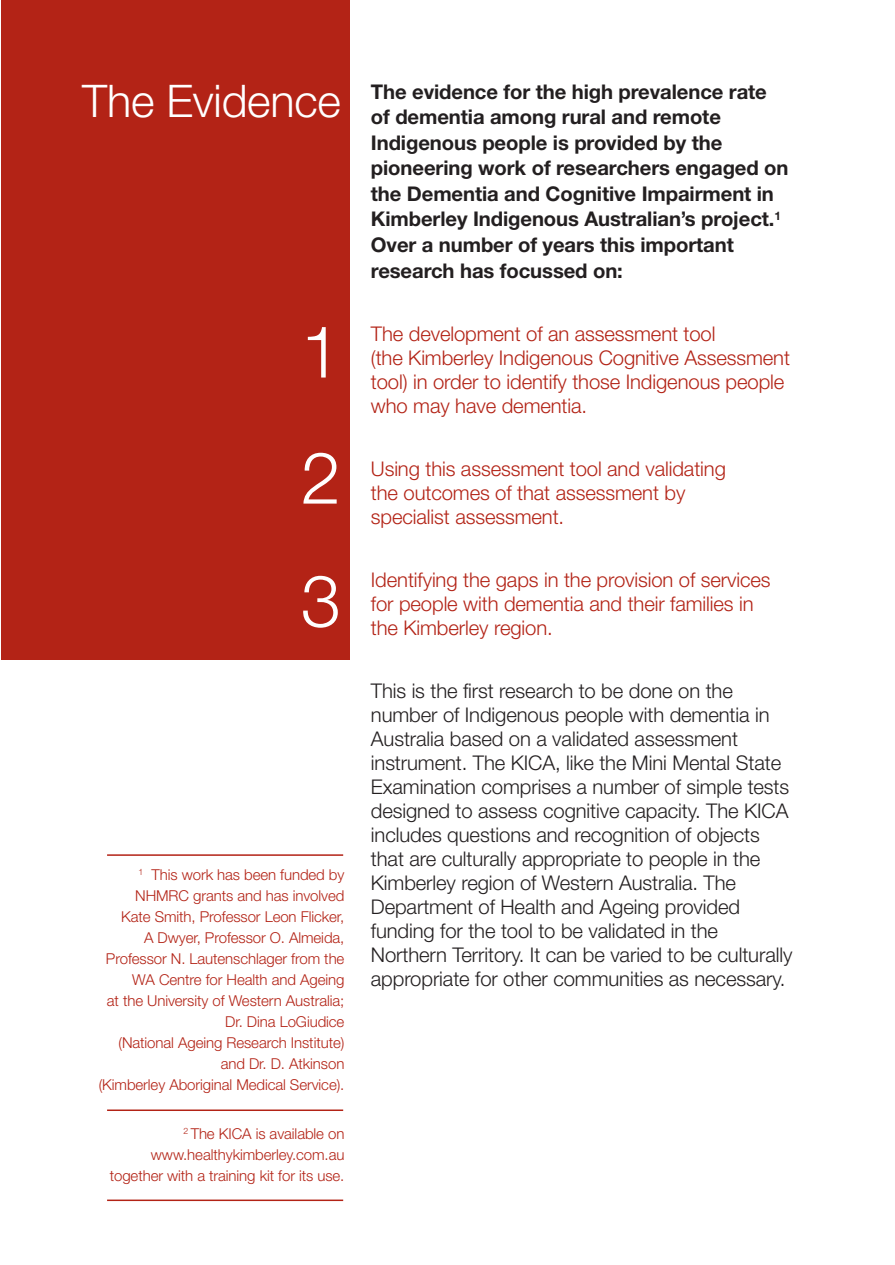
<style>
.page{position:relative;width:895px;height:1265px;background:#fff}
.page>*{position:absolute;margin:0;border:0;box-sizing:border-box;transform-origin:0 0}
.t1{font:300 72px/124.5px "Helvetica Neue";color:#fff;text-align:justify}
.t2{font:300 45px "Helvetica Neue";letter-spacing:-.005em;color:#fff}
.t3{font:300 20.25px/24px "Helvetica Neue";letter-spacing:-.005em;color:#231f20}
.t4{font:300 20.25px/24px "Helvetica Neue";letter-spacing:-.005em;color:#b32316}
.t5{font:700 20.25px/25.5px "Helvetica Neue";letter-spacing:-.005em;color:#231f20}
.t6{font:300 15px/21px "Helvetica Neue";letter-spacing:-.005em;color:#b32316;text-align:right}
</style>
<div class="page">
<div style="left:1px;top:1px;width:348px;height:659px;background:#b32316"></div>
<hr style="left:107px;top:1109px;width:236px;height:1px;background:#b32316">
<hr style="left:107px;top:1199px;width:236px;height:1px;background:#b32316">
<hr style="left:107px;top:854px;width:236px;height:1px;background:#b32316">
<h2 class="t2" style="left:82px;top:84px;width:260px">The Evidence</h2>
<h1 class="t1" style="left:301px;top:296px;width:42px">1<br>2<br>3</h1>
<p class="t6" style="left:99px;top:865px;width:247px"><sup>1</sup> This work has been funded by<br>NHMRC grants and has involved<br>Kate Smith, Professor Leon Flicker,<br>A Dwyer, Professor O. Almeida,<br>Professor N. Lautenschlager from the<br>WA Centre for Health and Ageing<br>at the University of Western Australia;<br>Dr. Dina LoGiudice<br>(National Ageing Research Institute) and Dr. D. Atkinson<br>(Kimberley Aboriginal Medical Service).</p>
<p class="t6" style="left:110px;top:1124px;width:236px"><sup>2</sup> The KICA is available on www.healthykimberley.com.au together with a training kit for its use.</p>
<p class="t5" style="left:371px;top:81px;width:419px">The evidence for the high prevalence rate of dementia among rural and remote Indigenous people is provided by the pioneering work of researchers engaged on the Dementia and Cognitive Impairment in Kimberley Indigenous Australian’s project.<sup>1<br></sup>Over a number of years this important research has focussed on:</p>
<p class="t4" style="left:371px;top:323px;width:420px">The development of an assessment tool<br>(the Kimberley Indigenous Cognitive Assessment tool) in order to identify those Indigenous people who may have dementia.</p>
<p class="t4" style="left:371px;top:458px;width:356px">Using this assessment tool and validating the outcomes of that assessment by specialist assessment.</p>
<p class="t4" style="left:371px;top:569px;width:401px">Identifying the gaps in the provision of services for people with dementia and their families in the Kimberley region.</p>
<p class="t3" style="left:371px;top:680px;width:423px">This is the first research to be done on the number of Indigenous people with dementia in Australia based on a validated assessment instrument. The KICA, like the Mini Mental State Examination comprises a number of simple tests designed to assess cognitive capacity. The KICA includes questions and recognition of objects that are culturally appropriate to people in the Kimberley region of Western Australia. The Department of Health and Ageing provided funding for the tool to be validated in the Northern Territory. It can be varied to be culturally appropriate for other communities as necessary.</p>
</div>
